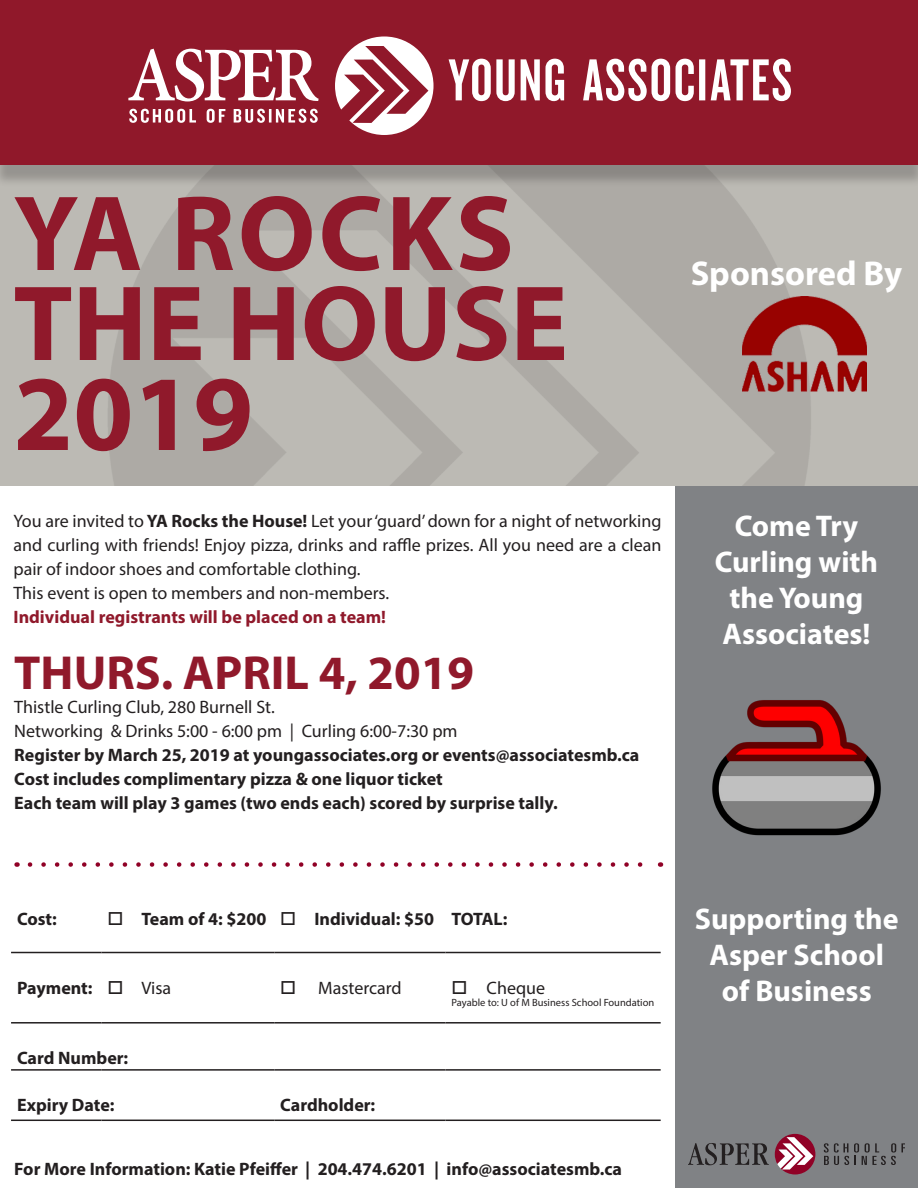
<style>
.page{position:relative;width:918px;height:1188px;background:#fff}
.page>*{position:absolute;margin:0;border:0;box-sizing:border-box;transform-origin:0 0}
.t1{font:700 108px "Myriad Pro";color:#90192b}
.t2{font:700 48px "Myriad Pro";color:#90192b}
.t3{font:700 34.5px "Myriad Pro";color:#fff}
.t4{font:700 30px "Myriad Pro";color:#fff}
.t5{font:18px/24px "Myriad Pro";color:#231f20;text-align:justify}
.t6{font:700 18px "Myriad Pro";color:#231f20}
.t7{font:700 18px "Myriad Pro";color:#90192b}
.t8{font:10.5px "Myriad Pro";color:#231f20}
.s1{font-weight:700}
</style>
<div class="page">
<div style="left:675px;top:486px;width:243px;height:702px;background:#808285"></div>
<div style="left:1px;top:164px;width:917px;height:322px;background:linear-gradient(to right,#b6b3ae,#b7b5af)"></div>
<div style="left:0;top:7px;width:918px;height:180px;background:#231f20;opacity:.25"></div>
<div style="left:1px;top:0;width:917px;height:164px;background:#90182a"></div>
<svg style="left:30px;top:862px;width:613px;height:5px"></svg>
<img style="left:742px;top:297px;width:125px;height:94px">
<hr style="left:11px;top:952px;width:91px;height:1px;background:#231f20">
<hr style="left:102px;top:952px;width:172px;height:1px;background:#231f20">
<hr style="left:274px;top:952px;width:172px;height:1px;background:#231f20">
<hr style="left:446px;top:952px;width:215px;height:1px;background:#231f20">
<hr style="left:11px;top:1022px;width:91px;height:2px;background:#231f20">
<hr style="left:102px;top:1022px;width:172px;height:2px;background:#231f20">
<hr style="left:274px;top:1022px;width:172px;height:2px;background:#231f20">
<hr style="left:446px;top:1022px;width:215px;height:2px;background:#231f20">
<hr style="left:11px;top:1069px;width:91px;height:2px;background:#231f20">
<hr style="left:102px;top:1069px;width:172px;height:2px;background:#231f20">
<hr style="left:274px;top:1069px;width:172px;height:2px;background:#231f20">
<hr style="left:446px;top:1069px;width:215px;height:2px;background:#231f20">
<hr style="left:11px;top:1120px;width:91px;height:1px;background:#231f20">
<hr style="left:102px;top:1120px;width:172px;height:1px;background:#231f20">
<hr style="left:274px;top:1120px;width:172px;height:1px;background:#231f20">
<hr style="left:446px;top:1120px;width:215px;height:1px;background:#231f20">
<svg style="left:688px;top:1143px;width:81px;height:22px"></svg>
<svg style="left:824px;top:1143px;width:80px;height:22px"></svg>
<svg style="left:775px;top:1134px;width:40px;height:40px"></svg>
<img style="left:712px;top:700px;width:169px;height:136px">
<svg style="left:335px;top:36px;width:99px;height:99px"></svg>
<svg style="left:128px;top:49px;width:191px;height:74px"></svg>
<svg style="left:449px;top:59px;width:342px;height:42px"></svg>
<p class="t1" style="left:14px;top:163px;width:502px">YA ROCKS</p>
<p class="t1" style="left:14px;top:253px;width:556px">THE HOUSE</p>
<p class="t1" style="left:14px;top:343px;width:241px">2019</p>
<p class="t5" style="left:14px;top:508px;width:650px">You are invited to <span class="s1">YA Rocks the House!</span> Let your ‘guard’ down for a night of networking and curling with friends! Enjoy pizza, drinks and raffle prizes. All you need are a clean pair of indoor shoes and comfortable clothing.</p>
<p class="t5" style="left:14px;top:580px;width:377px">This event is open to members and non-members.</p>
<p class="t7" style="left:14px;top:605px;width:374px">Individual registrants will be placed on a team!</p>
<p class="t2" style="left:14px;top:642px;width:461px">THURS. APRIL 4, 2019</p>
<p class="t5" style="left:14px;top:695px;width:262px">Thistle Curling Club, 280 Burnell St.</p>
<p class="t5" style="left:14px;top:719px;width:445px">Networking &amp; Drinks 5:00 - 6:00 pm | Curling 6:00-7:30 pm</p>
<p class="t6" style="left:14px;top:744px;width:627px">Register by March 25, 2019 at youngassociates.org or events@associatesmb.ca</p>
<p class="t6" style="left:14px;top:768px;width:430px">Cost includes complimentary pizza &amp; one liquor ticket</p>
<p class="t6" style="left:14px;top:792px;width:545px">Each team will play 3 games (two ends each) scored by surprise tally.</p>
<p class="t3" style="left:691px;top:251px;width:213px">Sponsored By</p>
<p class="t4" style="left:735px;top:506px;width:125px">Come Try</p>
<p class="t4" style="left:715px;top:542px;width:165px">Curling with</p>
<p class="t4" style="left:729px;top:578px;width:136px">the Young</p>
<p class="t4" style="left:722px;top:614px;width:150px">Associates!</p>
<p class="t6" style="left:17px;top:907px;width:41px">Cost:</p>
<p class="t6" style="left:108px;top:907px;width:160px">□ Team of 4: $200</p>
<p class="t6" style="left:280px;top:907px;width:155px">□ Individual: $50</p>
<p class="t6" style="left:452px;top:907px;width:57px">TOTAL:</p>
<p class="t6" style="left:17px;top:976px;width:77px">Payment:</p>
<p class="t5" style="left:108px;top:975px;width:65px">□ Visa</p>
<p class="t5" style="left:280px;top:975px;width:123px">□ Mastercard</p>
<p class="t5" style="left:452px;top:975px;width:95px">□ Cheque</p>
<p class="t8" style="left:452px;top:996px;width:204px">Payable to: U of M Business School Foundation</p>
<p class="t6" style="left:17px;top:1046px;width:113px">Card Number:</p>
<p class="t6" style="left:17px;top:1093px;width:99px">Expiry Date:</p>
<p class="t6" style="left:280px;top:1093px;width:97px">Cardholder:</p>
<p class="t6" style="left:14px;top:1157px;width:609px">For More Information: Katie Pfeiffer | 204.474.6201 | info@associatesmb.ca</p>
<p class="t4" style="left:695px;top:899px;width:205px">Supporting the</p>
<p class="t4" style="left:710px;top:935px;width:176px">Asper School</p>
<p class="t4" style="left:722px;top:971px;width:151px">of Business</p>
</div>
